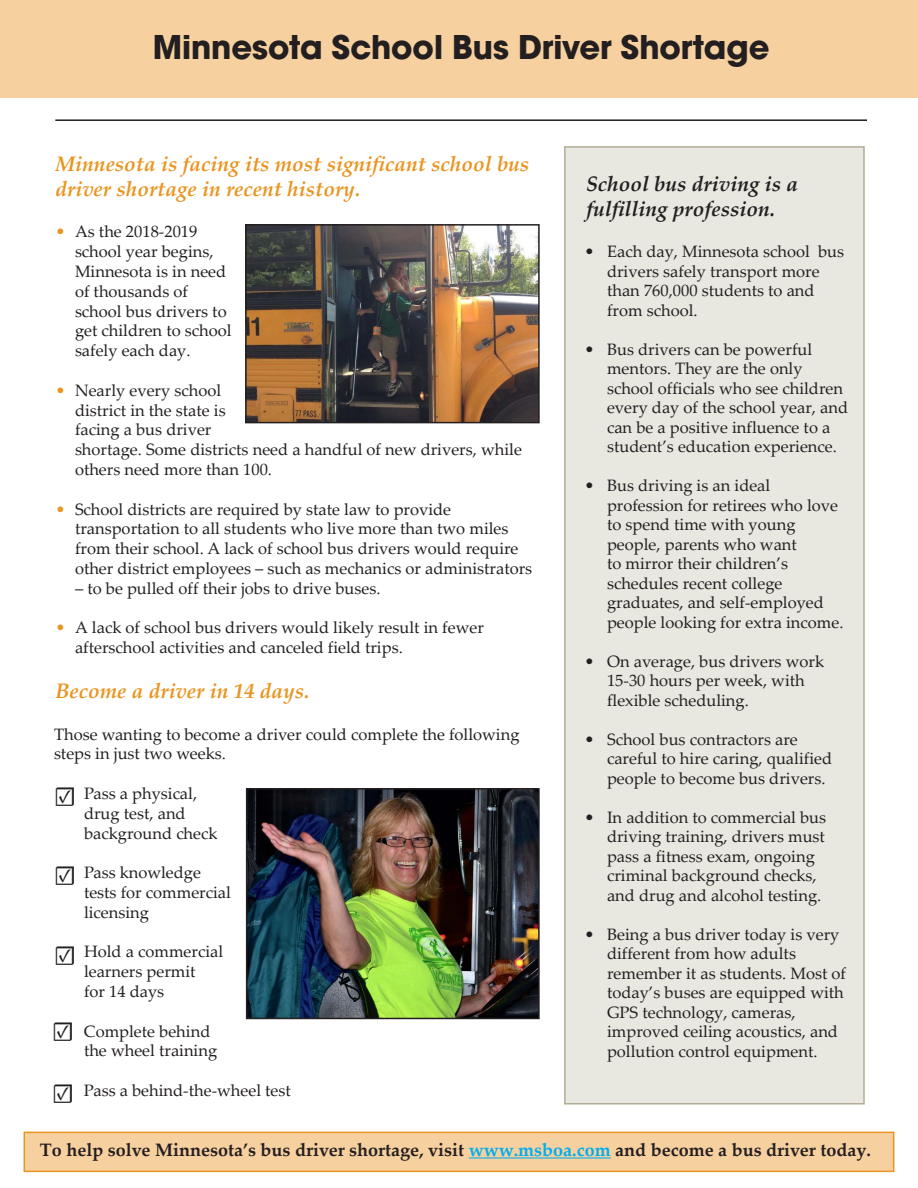
<style>
.page{position:relative;width:918px;height:1188px;background:#fff}
.page>*{position:absolute;margin:0;border:0;box-sizing:border-box;transform-origin:0 0}
.t1{font:700 36px "Avant Gard Goth EF";color:#231f20}
.t2{font:27px "Minion Pro";color:#231f20}
.t3{font:italic 700 21px/25.2px "Palatino Linotype";color:#e99522}
.t4{font:italic 700 21px/25.2px "Palatino Linotype";color:#231f20}
.t5{font:700 18px "Palatino Linotype";color:#231f20}
.t6{font:16.5px/19.5px "Palatino Linotype";color:#231f20}
.s1{color:#e99522}
.s2{color:#00aeef}
</style>
<div class="page">
<div style="left:24px;top:1132px;width:870px;height:40px;background:#f7d09f;border:2px solid #e99522"></div>
<div style="left:564px;top:146px;width:301px;height:959px;background:#e8e7e0;border:2px solid #b3ad97"></div>
<div style="left:0;top:0;width:918px;height:97px;background:#f7d09f"></div>
<img style="left:248px;top:227px;width:289px;height:193px">
<div style="left:245px;top:224px;width:295px;height:199px;border:2px solid #231f20"></div>
<img style="left:249px;top:791px;width:288px;height:225px">
<div style="left:246px;top:788px;width:294px;height:231px;border:2px solid #231f20"></div>
<hr style="left:55px;top:119px;width:812px;height:2px;background:#231f20">
<hr style="left:469px;top:1157px;width:142px;height:2px;background:#00aeef">
<p class="t1" style="left:153px;top:25px;width:618px">Minnesota School Bus Driver Shortage</p>
<p class="t3" style="left:56px;top:150px;width:475px">Minnesota is facing its most significant school bus driver shortage in recent history.</p>
<p class="t6" style="left:75px;top:221px;width:158px;text-indent:-20px"><span class="s1">•</span> As the 2018-2019 school year begins,<br>Minnesota is in need of thousands of school bus drivers to get children to school safely each day.</p>
<p class="t6" style="left:75px;top:380px;width:448px;text-indent:-20px"><span class="s1">•</span> Nearly every school<br>district in the state is<br>facing a bus driver<br>shortage. Some districts need a handful of new drivers, while others need more than 100.</p>
<p class="t6" style="left:75px;top:499px;width:459px;text-indent:-20px"><span class="s1">•</span> School districts are required by state law to provide transportation to all students who live more than two miles from their school. A lack of school bus drivers would require other district employees – such as mechanics or administrators</p>
<p class="t6" style="left:75px;top:578px;width:307px">– to be pulled off their jobs to drive buses.</p>
<p class="t6" style="left:75px;top:617px;width:410px;text-indent:-20px"><span class="s1">•</span> A lack of school bus drivers would likely result in fewer afterschool activities and canceled field trips.</p>
<p class="t3" style="left:56px;top:678px;width:255px">Become a driver in 14 days.</p>
<p class="t6" style="left:54px;top:724px;width:467px">Those wanting to become a driver could complete the following steps in just two weeks.</p>
<p class="t6" style="left:84px;top:783px;width:135px">Pass a physical, drug test, and background check</p>
<p class="t6" style="left:84px;top:862px;width:148px">Pass knowledge tests for commercial licensing</p>
<p class="t6" style="left:84px;top:941px;width:141px">Hold a commercial learners permit</p>
<p class="t6" style="left:84px;top:981px;width:82px">for 14 days</p>
<p class="t6" style="left:84px;top:1021px;width:135px">Complete behind the wheel training</p>
<p class="t6" style="left:84px;top:1080px;width:208px">Pass a behind-the-wheel test</p>
<p class="t2" style="left:54px;top:778px;width:24px">☑</p>
<p class="t2" style="left:54px;top:857px;width:24px">☑</p>
<p class="t2" style="left:54px;top:937px;width:24px">☑</p>
<p class="t2" style="left:52px;top:1014px;width:24px">☑</p>
<p class="t2" style="left:52px;top:1075px;width:24px">☑</p>
<p class="t4" style="left:586px;top:170px;width:213px">School bus driving is a fulfilling profession.</p>
<p class="t6" style="left:607px;top:241px;width:239px;text-indent:-22px">• Each day, Minnesota school bus drivers safely transport more than 760,000 students to and from school.</p>
<p class="t6" style="left:607px;top:339px;width:243px;text-indent:-22px">• Bus drivers can be powerful mentors. They are the only school officials who see children every day of the school year, and can be a positive influence to a student’s education experience.</p>
<p class="t6" style="left:607px;top:475px;width:238px;text-indent:-22px">• Bus driving is an ideal profession for retirees who love to spend time with young people, parents who want<br>to mirror their children’s schedules recent college graduates, and self-employed people looking for extra income.</p>
<p class="t6" style="left:607px;top:651px;width:219px;text-indent:-22px">• On average, bus drivers work<br>15-30 hours per week, with flexible scheduling.</p>
<p class="t6" style="left:607px;top:729px;width:227px;text-indent:-22px">• School bus contractors are careful to hire caring, qualified people to become bus drivers.</p>
<p class="t6" style="left:607px;top:807px;width:221px;text-indent:-22px">• In addition to commercial bus driving training, drivers must pass a fitness exam, ongoing criminal background checks, and drug and alcohol testing.</p>
<p class="t6" style="left:607px;top:924px;width:240px;text-indent:-22px">• Being a bus driver today is very different from how adults remember it as students. Most of today’s buses are equipped with<br>GPS technology, cameras, improved ceiling acoustics, and pollution control equipment.</p>
<p class="t5" style="left:40px;top:1137px;width:832px">To help solve Minnesota’s bus driver shortage, visit <span class="s2">www.msboa.com</span> and become a bus driver today.</p>
</div>
